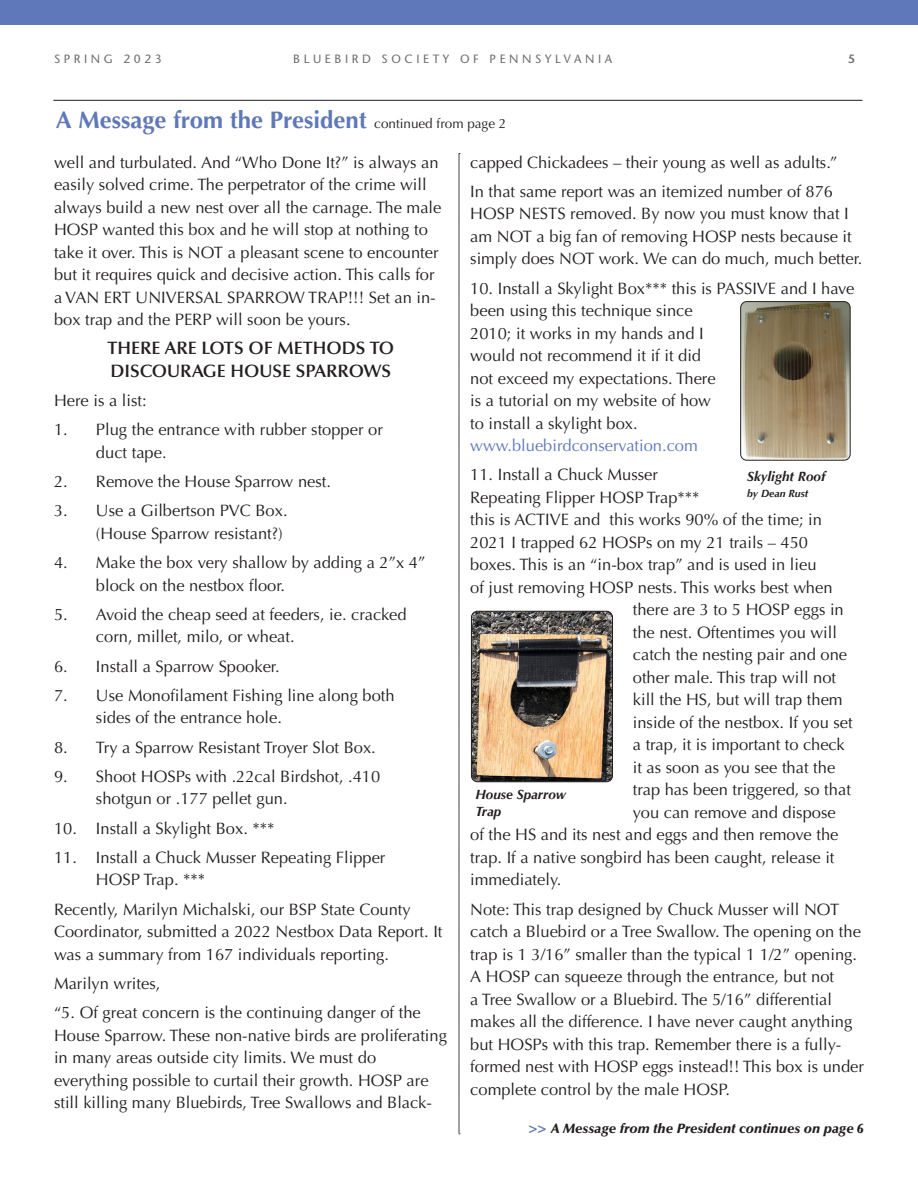
<style>
.page{position:relative;width:918px;height:1188px;background:#fff}
.page>*{position:absolute;margin:0;border:0;box-sizing:border-box;transform-origin:0 0}
.t1{font:700 24px "Optima LT Std";color:#5f78b9}
.Paragraph_Style_1{font:600 18px/22.5px "Optima LT Std";color:#231f20}
.Paragraph_Style_1-2{font:16.5px/22.5px "Optima LT Std";color:#231f20}
.t2{font:italic 900 13.5px "Optima LT Std";color:#231f20}
.Paragraph_Style_1-3{font:italic 700 13.5px "Optima";color:#231f20}
.t3{font:500 12px "Stone Sans Std";letter-spacing:.3em;color:#6c6d70}
.t4{font:600 12px "Stone Sans Std";color:#6c6d70}
.Paragraph_Style_1-4{font:italic 700 10.5px "Optima";color:#231f20}
.s1{font-weight:400;font-size:13.5px;color:#231f20}
.s2{color:#5f78b9}
.s3{font-weight:700;font-style:normal;font-size:15px;color:#5f78b9}
</style>
<div class="page">
<div style="left:0;top:0;width:918px;height:25px;background:#5f78b9"></div>
<hr style="left:53px;top:100px;width:810px;height:1px;background:#231f20">
<svg style="left:459px;top:153px;width:1px;height:982px"></svg>
<img style="left:742px;top:302px;width:108px;height:158px">
<div style="left:740px;top:301px;width:110px;height:160px;border:1px solid #231f20;border-radius:6px"></div>
<img style="left:471px;top:611px;width:142px;height:171px">
<div style="left:471px;top:611px;width:142px;height:171px;border:1px solid #231f20;border-radius:6px"></div>
<p class="t3" style="left:54px;top:52px;width:109px">SPRING 2023</p>
<p class="t3" style="left:293px;top:52px;width:320px">BLUEBIRD SOCIETY OF PENNSYLVANIA</p>
<p class="t4" style="left:848px;top:51px;width:8px">5</p>
<p class="t1" style="left:56px;top:106px;width:452px">A Message from the President <span class="s1">continued from page 2</span></p>
<p class="Paragraph_Style_1-2" style="left:54px;top:151px;width:389px">well and turbulated. And “Who Done It?” is always an easily solved crime. The perpetrator of the crime will always build a new nest over all the carnage. The male HOSP wanted this box and he will stop at nothing to take it over. This is NOT a pleasant scene to encounter but it requires quick and decisive action. This calls for a VAN ERT UNIVERSAL SPARROW TRAP!!! Set an in&shy;box trap and the PERP will soon be yours.</p>
<p class="Paragraph_Style_1" style="left:107px;top:337px;width:288px">THERE ARE LOTS OF METHODS TO<br>DISCOURAGE HOUSE SPARROWS</p>
<p class="Paragraph_Style_1-2" style="left:54px;top:390px;width:94px">Here is a list:</p>
<p class="Paragraph_Style_1-2" style="left:96px;top:419px;width:288px;text-indent:-42px">1. Plug the entrance with rubber stopper or duct tape.</p>
<p class="Paragraph_Style_1-2" style="left:54px;top:471px;width:279px">2. Remove the House Sparrow nest.</p>
<p class="Paragraph_Style_1-2" style="left:54px;top:500px;width:235px;text-align:right">3. Use a Gilbertson PVC Box. (House Sparrow resistant?)</p>
<p class="Paragraph_Style_1-2" style="left:96px;top:552px;width:331px;text-indent:-42px">4. Make the box very shallow by adding a 2”x 4” block on the nestbox floor.</p>
<p class="Paragraph_Style_1-2" style="left:96px;top:603px;width:312px;text-indent:-42px">5. Avoid the cheap seed at feeders, ie. cracked corn, millet, milo, or wheat.</p>
<p class="Paragraph_Style_1-2" style="left:54px;top:655px;width:227px">6. Install a Sparrow Spooker.</p>
<p class="Paragraph_Style_1-2" style="left:96px;top:684px;width:300px;text-indent:-42px">7. Use Monofilament Fishing line along both sides of the entrance hole.</p>
<p class="Paragraph_Style_1-2" style="left:54px;top:736px;width:323px">8. Try a Sparrow Resistant Troyer Slot Box.</p>
<p class="Paragraph_Style_1-2" style="left:96px;top:765px;width:286px;text-indent:-42px">9. Shoot HOSPs with .22cal Birdshot, .410 shotgun or .177 pellet gun.</p>
<p class="Paragraph_Style_1-2" style="left:54px;top:817px;width:222px">10. Install a Skylight Box. ***</p>
<p class="Paragraph_Style_1-2" style="left:96px;top:846px;width:291px;text-indent:-42px">11. Install a Chuck Musser Repeating Flipper<br>HOSP Trap. ***</p>
<p class="Paragraph_Style_1-2" style="left:54px;top:898px;width:390px">Recently, Marilyn Michalski, our BSP State County<br>Coordinator, submitted a 2022 Nestbox Data Report. It was a summary from 167 individuals reporting.</p>
<p class="Paragraph_Style_1-2" style="left:54px;top:972px;width:108px">Marilyn writes,</p>
<p class="Paragraph_Style_1-2" style="left:54px;top:1002px;width:394px">“5. Of great concern is the continuing danger of the House Sparrow. These non-native birds are proliferating in many areas outside city limits. We must do everything possible to curtail their growth. HOSP are still killing many Bluebirds, Tree Swallows and Black-</p>
<p class="Paragraph_Style_1-2" style="left:470px;top:151px;width:369px">capped Chickadees – their young as well as adults.”</p>
<p class="Paragraph_Style_1-2" style="left:470px;top:180px;width:394px">In that same report was an itemized number of 876<br>HOSP NESTS removed. By now you must know that I am NOT a big fan of removing HOSP nests because it simply does NOT work. We can do much, much better.</p>
<p class="Paragraph_Style_1-2" style="left:470px;top:277px;width:386px">10. Install a Skylight Box*** this is PASSIVE and I have been using this technique since<br>2010; it works in my hands and I<br>would not recommend it if it did<br>not exceed my expectations. There<br>is a tutorial on my website of how<br>to install a skylight box. <span class="s2">www.bluebirdconservation.com</span></p>
<p class="Paragraph_Style_1-2" style="left:470px;top:464px;width:189px">11. Install a Chuck Musser</p>
<p class="Paragraph_Style_1-2" style="left:470px;top:486px;width:231px">Repeating Flipper HOSP Trap***</p>
<p class="Paragraph_Style_1-2" style="left:470px;top:509px;width:353px">this is ACTIVE and this works 90% of the time; in</p>
<p class="Paragraph_Style_1-2" style="left:470px;top:531px;width:339px">2021 I trapped 62 HOSPs on my 21 trails – 450</p>
<p class="Paragraph_Style_1-2" style="left:470px;top:554px;width:348px">boxes. This is an “in-box trap” and is used in lieu</p>
<p class="Paragraph_Style_1-2" style="left:470px;top:576px;width:364px">of just removing HOSP nests. This works best when</p>
<p class="Paragraph_Style_1-2" style="left:633px;top:599px;width:212px">there are 3 to 5 HOSP eggs in</p>
<p class="Paragraph_Style_1-2" style="left:633px;top:621px;width:206px">the nest. Oftentimes you will</p>
<p class="Paragraph_Style_1-2" style="left:633px;top:644px;width:216px">catch the nesting pair and one</p>
<p class="Paragraph_Style_1-2" style="left:633px;top:666px;width:205px">other male. This trap will not</p>
<p class="Paragraph_Style_1-2" style="left:633px;top:689px;width:211px">kill the HS, but will trap them</p>
<p class="Paragraph_Style_1-2" style="left:633px;top:711px;width:221px">inside of the nestbox. If you set</p>
<p class="Paragraph_Style_1-2" style="left:633px;top:734px;width:213px">a trap, it is important to check</p>
<p class="Paragraph_Style_1-2" style="left:633px;top:756px;width:204px">it as soon as you see that the</p>
<p class="Paragraph_Style_1-2" style="left:633px;top:779px;width:220px">trap has been triggered, so that</p>
<p class="Paragraph_Style_1-2" style="left:633px;top:801px;width:204px">you can remove and dispose</p>
<p class="Paragraph_Style_1-2" style="left:470px;top:824px;width:370px">of the HS and its nest and eggs and then remove the</p>
<p class="Paragraph_Style_1-2" style="left:470px;top:846px;width:366px">trap. If a native songbird has been caught, release it</p>
<p class="Paragraph_Style_1-2" style="left:470px;top:869px;width:93px">immediately.</p>
<p class="Paragraph_Style_1-2" style="left:470px;top:898px;width:395px">Note: This trap designed by Chuck Musser will NOT catch a Bluebird or a Tree Swallow. The opening on the trap is 1 3/16” smaller than the typical 1 1/2” opening.<br>A HOSP can squeeze through the entrance, but not<br>a Tree Swallow or a Bluebird. The 5/16” differential makes all the difference. I have never caught anything but HOSPs with this trap. Remember there is a fully&shy;formed nest with HOSP eggs instead!! This box is under complete control by the male HOSP.</p>
<p class="Paragraph_Style_1-3" style="left:747px;top:468px;width:80px">Skylight Roof</p>
<p class="Paragraph_Style_1-4" style="left:747px;top:487px;width:63px">by Dean Rust</p>
<p class="Paragraph_Style_1-3" style="left:475px;top:787px;width:92px">House Sparrow</p>
<p class="Paragraph_Style_1-3" style="left:475px;top:803px;width:27px">Trap</p>
<p class="t2" style="left:528px;top:1121px;width:337px"><span class="s3">&gt;&gt;</span> A Message from the President continues on page 6</p>
</div>
